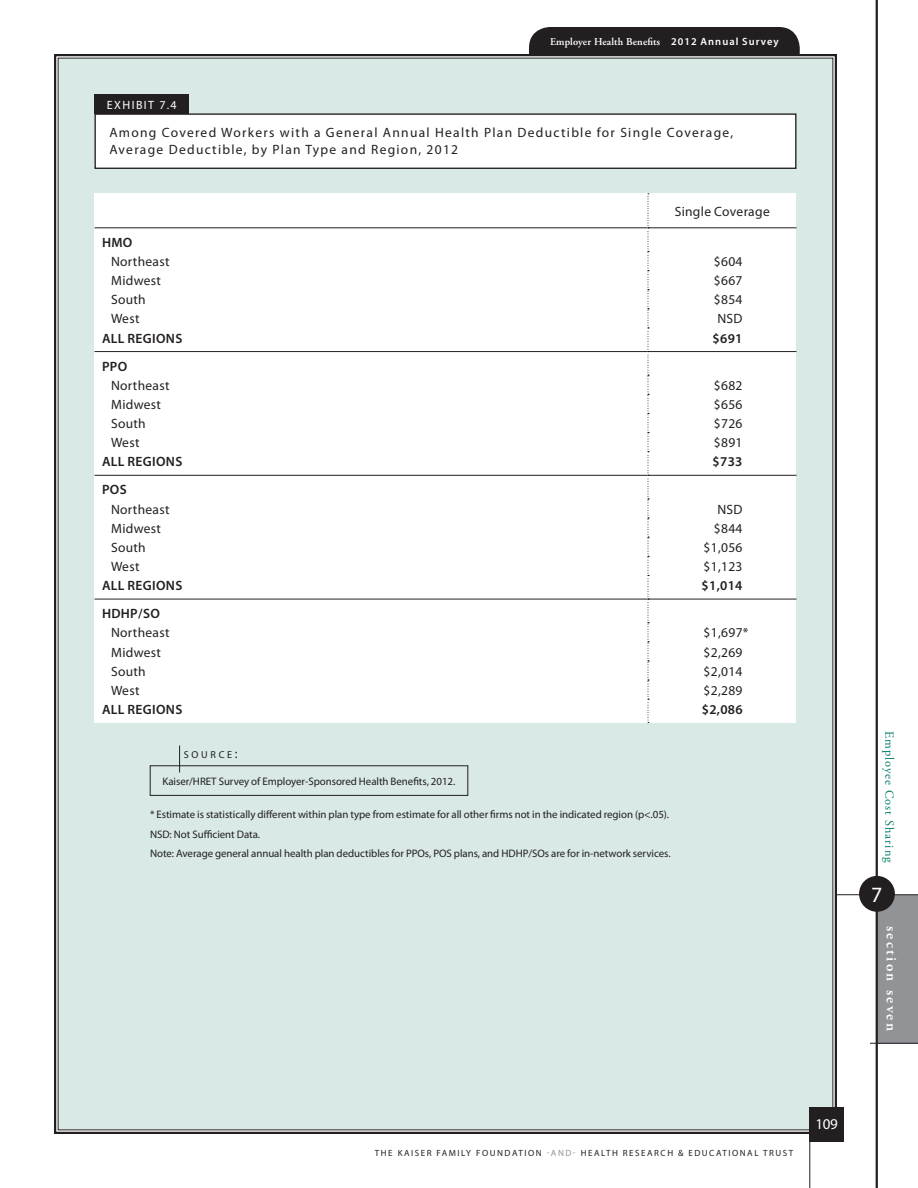
<style>
.page{position:relative;width:918px;height:1188px;background:#fff}
.page>*{position:absolute;margin:0;border:0;box-sizing:border-box;transform-origin:0 0}
.t1{font:21.9px "Myriad Pro";color:#fff}
.t2{font:600 15px "Adobe Garamond Pro";letter-spacing:.15em;color:#fff}
.t3{font:15px "Myriad Pro";color:#fff}
._14_-_Table_Text_w_i{font:13.5px "Myriad Pro";letter-spacing:.025em;color:#231f20}
._11_-_Exhibit_Box_He{font:13.5px/16.5px "Myriad Pro";letter-spacing:.095em;color:#231f20}
._13a_-_Table_Text_Se{font:600 13.5px "Myriad Pro";letter-spacing:.025em;color:#231f20}
._12_-_Table_Category{font:13.5px "Myriad Pro";letter-spacing:.025em;color:#231f20}
.t4{font:12.3px "Adobe Garamond Pro";letter-spacing:.075em;color:#007d67}
._10_-_Exhibit_No{font:12px "Myriad Pro";letter-spacing:.12em;color:#fff}
._04_-_Note_Source{font:10.8px "Myriad Pro";letter-spacing:-.005em;color:#231f20}
.t5{font:600 10.5px "Adobe Garamond Pro";letter-spacing:.01em;color:#fff}
.t6{font:10.2px "Myriad Pro";letter-spacing:.265em;color:#231f20}
.t7{font:9px "Myriad Pro";letter-spacing:.17em;color:#231f20}
.s1{font-family:"Myriad Pro"}
.s2{font-size:13.5px}
.s3{color:#919396}
</style>
<div class="page">
<div style="left:876px;top:895px;width:42px;height:148px;background:#919396"></div>
<hr style="left:825px;top:894px;width:93px;height:1px;background:#231f20">
<hr style="left:876px;top:0;width:2px;height:1188px;background:#231f20">
<hr style="left:870px;top:1043px;width:48px;height:1px;background:#231f20">
<div style="left:859px;top:876px;width:36px;height:36px;background:#231f20;border-radius:50%"></div>
<div style="left:529px;top:27px;width:271px;height:47px;background:#231f20;border-radius:21px"></div>
<div style="left:54px;top:53px;width:784px;height:1082px;background:#d8e9e6"></div>
<div style="left:810px;top:1107px;width:34px;height:34px;background:#231f20"></div>
<hr style="left:810px;top:1107px;width:1px;height:81px;background:#231f20">
<div style="left:94px;top:194px;width:702px;height:529px;background:#fff"></div>
<hr style="left:94px;top:228px;width:554px;height:1px;background:#231f20">
<hr style="left:648px;top:228px;width:148px;height:1px;background:#231f20">
<hr style="left:94px;top:351px;width:554px;height:1px;background:#231f20">
<hr style="left:648px;top:351px;width:148px;height:1px;background:#231f20">
<hr style="left:94px;top:475px;width:554px;height:1px;background:#231f20">
<hr style="left:648px;top:475px;width:148px;height:1px;background:#231f20">
<hr style="left:94px;top:599px;width:554px;height:1px;background:#231f20">
<hr style="left:648px;top:599px;width:148px;height:1px;background:#231f20">
<svg style="left:648px;top:194px;width:1px;height:529px"></svg>
<div style="left:94px;top:94px;width:95px;height:20px;background:#231f20"></div>
<div style="left:95px;top:114px;width:701px;height:54px;background:#fff"></div>
<div style="left:95px;top:113px;width:701px;height:56px;border:1px solid #231f20"></div>
<div style="left:150px;top:766px;width:318px;height:30px;border:1px solid #231f20"></div>
<svg style="left:179px;top:746px;width:1px;height:26px"></svg>
<p class="t5" style="left:550px;top:36px;width:230px">Employer Health Benefits <span class="s1">2012 Annual Survey</span></p>
<p class="_10_-_Exhibit_No" style="left:107px;top:97px;width:71px">EXHIBIT 7.4</p>
<p class="_11_-_Exhibit_Box_He" style="left:109px;top:125px;width:625px">Among Covered Workers with a General Annual Health Plan Deductible for Single Coverage,<br>Average Deductible, by Plan Type and Region, 2012</p>
<p class="_12_-_Table_Category" style="left:675px;top:203px;width:97px">Single Coverage</p>
<p class="_13a_-_Table_Text_Se" style="left:102px;top:234px;width:32px">HMO</p>
<p class="_14_-_Table_Text_w_i" style="left:111px;top:253px;width:60px">Northeast</p>
<p class="_14_-_Table_Text_w_i" style="left:714px;top:253px;width:30px">$604</p>
<p class="_14_-_Table_Text_w_i" style="left:111px;top:272px;width:52px">Midwest</p>
<p class="_14_-_Table_Text_w_i" style="left:714px;top:272px;width:30px">$667</p>
<p class="_14_-_Table_Text_w_i" style="left:111px;top:291px;width:36px">South</p>
<p class="_14_-_Table_Text_w_i" style="left:714px;top:291px;width:30px">$854</p>
<p class="_14_-_Table_Text_w_i" style="left:111px;top:311px;width:30px">West</p>
<p class="_14_-_Table_Text_w_i" style="left:717px;top:311px;width:27px">NSD</p>
<p class="_13a_-_Table_Text_Se" style="left:102px;top:329px;width:82px">ALL REGIONS</p>
<p class="_13a_-_Table_Text_Se" style="left:713px;top:329px;width:31px">$691</p>
<p class="_13a_-_Table_Text_Se" style="left:102px;top:358px;width:27px">PPO</p>
<p class="_14_-_Table_Text_w_i" style="left:111px;top:377px;width:60px">Northeast</p>
<p class="_14_-_Table_Text_w_i" style="left:714px;top:377px;width:30px">$682</p>
<p class="_14_-_Table_Text_w_i" style="left:111px;top:396px;width:52px">Midwest</p>
<p class="_14_-_Table_Text_w_i" style="left:714px;top:396px;width:30px">$656</p>
<p class="_14_-_Table_Text_w_i" style="left:111px;top:415px;width:36px">South</p>
<p class="_14_-_Table_Text_w_i" style="left:714px;top:415px;width:30px">$726</p>
<p class="_14_-_Table_Text_w_i" style="left:111px;top:434px;width:30px">West</p>
<p class="_14_-_Table_Text_w_i" style="left:714px;top:434px;width:30px">$891</p>
<p class="_13a_-_Table_Text_Se" style="left:102px;top:453px;width:82px">ALL REGIONS</p>
<p class="_13a_-_Table_Text_Se" style="left:713px;top:453px;width:31px">$733</p>
<p class="_13a_-_Table_Text_Se" style="left:102px;top:481px;width:26px">POS</p>
<p class="_14_-_Table_Text_w_i" style="left:111px;top:501px;width:60px">Northeast</p>
<p class="_14_-_Table_Text_w_i" style="left:717px;top:501px;width:27px">NSD</p>
<p class="_14_-_Table_Text_w_i" style="left:111px;top:520px;width:52px">Midwest</p>
<p class="_14_-_Table_Text_w_i" style="left:714px;top:520px;width:30px">$844</p>
<p class="_14_-_Table_Text_w_i" style="left:111px;top:539px;width:36px">South</p>
<p class="_14_-_Table_Text_w_i" style="left:704px;top:539px;width:40px">$1,056</p>
<p class="_14_-_Table_Text_w_i" style="left:111px;top:558px;width:30px">West</p>
<p class="_14_-_Table_Text_w_i" style="left:704px;top:558px;width:40px">$1,123</p>
<p class="_13a_-_Table_Text_Se" style="left:102px;top:577px;width:82px">ALL REGIONS</p>
<p class="_13a_-_Table_Text_Se" style="left:702px;top:577px;width:42px">$1,014</p>
<p class="_13a_-_Table_Text_Se" style="left:102px;top:605px;width:59px">HDHP/SO</p>
<p class="_14_-_Table_Text_w_i" style="left:111px;top:625px;width:60px">Northeast</p>
<p class="_14_-_Table_Text_w_i" style="left:704px;top:625px;width:46px">$1,697*</p>
<p class="_14_-_Table_Text_w_i" style="left:111px;top:644px;width:52px">Midwest</p>
<p class="_14_-_Table_Text_w_i" style="left:704px;top:644px;width:40px">$2,269</p>
<p class="_14_-_Table_Text_w_i" style="left:111px;top:663px;width:36px">South</p>
<p class="_14_-_Table_Text_w_i" style="left:704px;top:663px;width:40px">$2,014</p>
<p class="_14_-_Table_Text_w_i" style="left:111px;top:682px;width:30px">West</p>
<p class="_14_-_Table_Text_w_i" style="left:704px;top:682px;width:40px">$2,289</p>
<p class="_13a_-_Table_Text_Se" style="left:102px;top:701px;width:82px">ALL REGIONS</p>
<p class="_13a_-_Table_Text_Se" style="left:702px;top:701px;width:42px">$2,086</p>
<p class="t6" style="left:184px;top:748px;width:55px">SOURCE<span class="s2">:</span></p>
<p class="_04_-_Note_Source" style="left:162px;top:774px;width:294px">Kaiser/HRET Survey of Employer-Sponsored Health Benefits, 2012.</p>
<p class="_04_-_Note_Source" style="left:150px;top:808px;width:521px">* Estimate is statistically different within plan type from estimate for all other firms not in the indicated region (p&lt;.05).</p>
<p class="_04_-_Note_Source" style="left:150px;top:827px;width:112px">NSD: Not Sufficient Data.</p>
<p class="_04_-_Note_Source" style="left:150px;top:847px;width:522px">Note: Average general annual health plan deductibles for PPOs, POS plans, and HDHP/SOs are for in-network services.</p>
<p class="t4" style="left:897px;top:731px;width:133px;rotate:90deg">Employee Cost Sharing</p>
<h1 class="t1" style="left:871px;top:881px;width:13px">7</h1>
<h2 class="t2" style="left:900px;top:926px;width:106px;rotate:90deg">section seven</h2>
<p class="t7" style="left:375px;top:1147px;width:420px">THE KAISER FAMILY FOUNDATION <span class="s3">-AND-</span> HEALTH RESEARCH &amp; EDUCATIONAL TRUST</p>
<h2 class="t3" style="left:816px;top:1115px;width:24px">109</h2>
</div>
